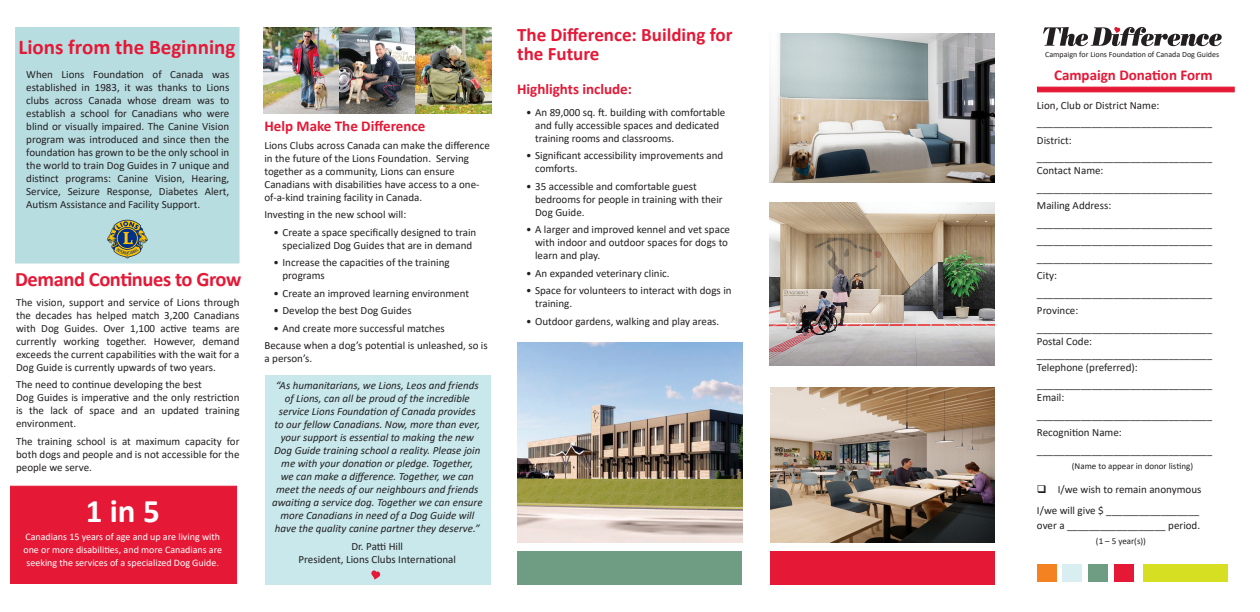
<style>
.page{position:relative;width:1260px;height:612px;background:#fff}
.page>*{position:absolute;margin:0;border:0;box-sizing:border-box;transform-origin:0 0}
.t1{font:700 33px "Calibri";color:#fff}
.t2{font:700 21px "Calibri";color:#e51836}
.t3{font:700 20.5px "Calibri";letter-spacing:-.02em;color:#e51836}
.t4{font:700 19px/19px "Calibri";color:#e51836}
.t5{font:700 15px "Calibri";color:#e51836}
.t6{font:11px/13px "Calibri";color:#231f20}
.t7{font:italic 11px/13px "Calibri";color:#231f20;text-align:center}
.t8{font:10px/13px "Calibri";color:#fff;text-align:center}
.t9{font:9px "Calibri";color:#231f20}
.t10{font:8px "Calibri";color:#231f20}
</style>
<div class="page">
<svg style="left:1043px;top:27px;width:179px;height:19px"></svg>
<div style="left:10px;top:486px;width:227px;height:98px;background:#e51836;border:1px solid #e51836"></div>
<div style="left:15px;top:27px;width:225px;height:237px;background:#b8dde1;border:1px solid #b8dde1"></div>
<svg style="left:107px;top:220px;width:41px;height:38px"></svg>
<img style="left:263px;top:27px;width:228px;height:86px">
<img style="left:770px;top:387px;width:225px;height:155px">
<img style="left:770px;top:33px;width:225px;height:149px">
<img style="left:770px;top:202px;width:225px;height:164px">
<img style="left:518px;top:342px;width:224px;height:200px">
<div style="left:265px;top:375px;width:226px;height:209px;background:#c8e8ec"></div>
<svg style="left:371px;top:570px;width:9px;height:10px"></svg>
<div style="left:1143px;top:564px;width:85px;height:18px;background:#d6df21"></div>
<div style="left:518px;top:551px;width:224px;height:33px;background:#6e9d83"></div>
<div style="left:770px;top:551px;width:224px;height:33px;background:#e51836"></div>
<div style="left:1037px;top:564px;width:20px;height:18px;background:#f58220"></div>
<div style="left:1063px;top:564px;width:19px;height:18px;background:#d8eef1"></div>
<div style="left:1088px;top:564px;width:20px;height:18px;background:#6e9d83"></div>
<div style="left:1114px;top:564px;width:19px;height:18px;background:#e51836"></div>
<div style="left:1037px;top:87px;width:198px;height:5px;background:#e51836"></div>
<p class="t2" style="left:18px;top:32px;width:218px">Lions from the Beginning</p>
<p class="t6" style="left:26px;top:67px;width:205px;text-align:justify">When Lions Foundation of Canada was established in 1983, it was thanks to Lions clubs across Canada whose dream was to establish a school for Canadians who were blind or visually impaired. The Canine Vision program was introduced and since then the foundation has grown to be the only school in the world to train Dog Guides in 7 unique and distinct programs: Canine Vision, Hearing, Service, Seizure Response, Diabetes Alert, Autism Assistance and Facility Support.</p>
<p class="t3" style="left:15px;top:265px;width:228px">Demand Continues to Grow</p>
<p class="t6" style="left:16px;top:296px;width:225px;text-align:justify">The vision, support and service of Lions through the decades has helped match 3,200 Canadians with Dog Guides. Over 1,100 active teams are currently working together. However, demand exceeds the current capabilities with the wait for a Dog Guide is currently upwards of two years.</p>
<p class="t6" style="left:16px;top:378px;width:187px">The need to continue developing the best</p>
<p class="t6" style="left:16px;top:391px;width:225px;text-align:justify">Dog Guides is imperative and the only restriction is the lack of space and an updated training environment.</p>
<p class="t6" style="left:16px;top:435px;width:225px;text-align:justify">The training school is at maximum capacity for both dogs and people and is not accessible for the people we serve.</p>
<p class="t1" style="left:86px;top:488px;width:76px">1 in 5</p>
<p class="t8" style="left:23px;top:530px;width:200px">Canadians 15 years of age and up are living with one or more disabilities, and more Canadians are seeking the services of a specialized Dog Guide.</p>
<p class="t5" style="left:264px;top:116px;width:162px">Help Make The Difference</p>
<p class="t6" style="left:264px;top:138px;width:227px">Lions Clubs across Canada can make the difference in the future of the Lions Foundation. Serving together as a community, Lions can ensure Canadians with disabilities have access to a one&shy;of-a-kind training facility in Canada.</p>
<p class="t6" style="left:264px;top:208px;width:143px">Investing in the new school will:</p>
<p class="t6" style="left:273px;top:225px;width:204px;text-align:center">• Create a space specifically designed to train specialized Dog Guides that are in demand</p>
<p class="t6" style="left:282px;top:256px;width:169px;text-indent:-9px">• Increase the capacities of the training programs</p>
<p class="t6" style="left:273px;top:286px;width:197px">• Create an improved learning environment</p>
<p class="t6" style="left:273px;top:304px;width:140px">• Develop the best Dog Guides</p>
<p class="t6" style="left:273px;top:321px;width:173px">• And create more successful matches</p>
<p class="t6" style="left:264px;top:339px;width:225px">Because when a dog’s potential is unleashed, so is a person’s.</p>
<p class="t7" style="left:272px;top:379px;width:212px">“As humanitarians, we Lions, Leos and friends of Lions, can all be proud of the incredible service Lions Foundation of Canada provides<br>to our fellow Canadians. Now, more than ever, your support is essential to making the new Dog Guide training school a reality. Please join me with your donation or pledge. Together,<br>we can make a difference. Together, we can meet the needs of our neighbours and friends awaiting a service dog. Together we can ensure more Canadians in need of a Dog Guide will have the quality canine partner they deserve.”</p>
<p class="t6" style="left:351px;top:539px;width:53px">Dr. Patti Hill</p>
<p class="t6" style="left:299px;top:552px;width:159px">President, Lions Clubs International</p>
<p class="t4" style="left:517px;top:25px;width:217px">The Difference: Building for the Future</p>
<p class="t5" style="left:517px;top:78px;width:116px">Highlights include:</p>
<p class="t6" style="left:535px;top:105px;width:192px;text-indent:-9px">• An 89,000 sq. ft. building with comfortable and fully accessible spaces and dedicated training rooms and classrooms.</p>
<p class="t6" style="left:535px;top:149px;width:190px;text-indent:-9px">• Significant accessibility improvements and comforts.</p>
<p class="t6" style="left:535px;top:179px;width:189px;text-indent:-9px">• 35 accessible and comfortable guest bedrooms for people in training with their<br>Dog Guide.</p>
<p class="t6" style="left:535px;top:223px;width:197px;text-indent:-9px">• A larger and improved kennel and vet space with indoor and outdoor spaces for dogs to learn and play.</p>
<p class="t6" style="left:526px;top:266px;width:145px">• An expanded veterinary clinic.</p>
<p class="t6" style="left:535px;top:284px;width:198px;text-indent:-9px">• Space for volunteers to interact with dogs in training.</p>
<p class="t6" style="left:526px;top:314px;width:195px">• Outdoor gardens, walking and play areas.</p>
<p class="t10" style="left:1045px;top:49px;width:176px">Campaign for Lions Foundation of Canada Dog Guides</p>
<p class="t5" style="left:1054px;top:64px;width:160px">Campaign Donation Form</p>
<p class="t6" style="left:1037px;top:98px;width:124px">Lion, Club or District Name:</p>
<p class="t6" style="left:1037px;top:116px;width:177px">________________________________</p>
<p class="t6" style="left:1037px;top:133px;width:36px">District:</p>
<p class="t6" style="left:1037px;top:151px;width:177px">________________________________<br>Contact Name:</p>
<p class="t6" style="left:1037px;top:181px;width:177px">________________________________</p>
<p class="t6" style="left:1037px;top:199px;width:76px">Mailing Address:</p>
<p class="t6" style="left:1037px;top:216px;width:177px">________________________________</p>
<p class="t6" style="left:1037px;top:234px;width:177px">________________________________</p>
<p class="t6" style="left:1037px;top:251px;width:177px">________________________________</p>
<p class="t6" style="left:1037px;top:269px;width:21px">City:</p>
<p class="t6" style="left:1037px;top:286px;width:177px">________________________________</p>
<p class="t6" style="left:1037px;top:304px;width:43px">Province:</p>
<p class="t6" style="left:1037px;top:321px;width:177px">________________________________<br>Postal Code: ________________________________<br>Telephone (preferred):</p>
<p class="t6" style="left:1037px;top:378px;width:177px">________________________________<br>Email:</p>
<p class="t6" style="left:1037px;top:408px;width:177px">________________________________</p>
<p class="t6" style="left:1037px;top:426px;width:86px">Recognition Name:</p>
<p class="t6" style="left:1037px;top:443px;width:177px">________________________________</p>
<p class="t9" style="left:1072px;top:459px;width:123px">(Name to appear in donor listing)</p>
<p class="t6" style="left:1037px;top:482px;width:166px">❑ I/we wish to remain anonymous</p>
<p class="t6" style="left:1037px;top:502px;width:165px;line-height:15px">I/we will give $ _________________ over a __________________ period.</p>
<p class="t9" style="left:1096px;top:534px;width:52px">(1 – 5 year(s))</p>
</div>
